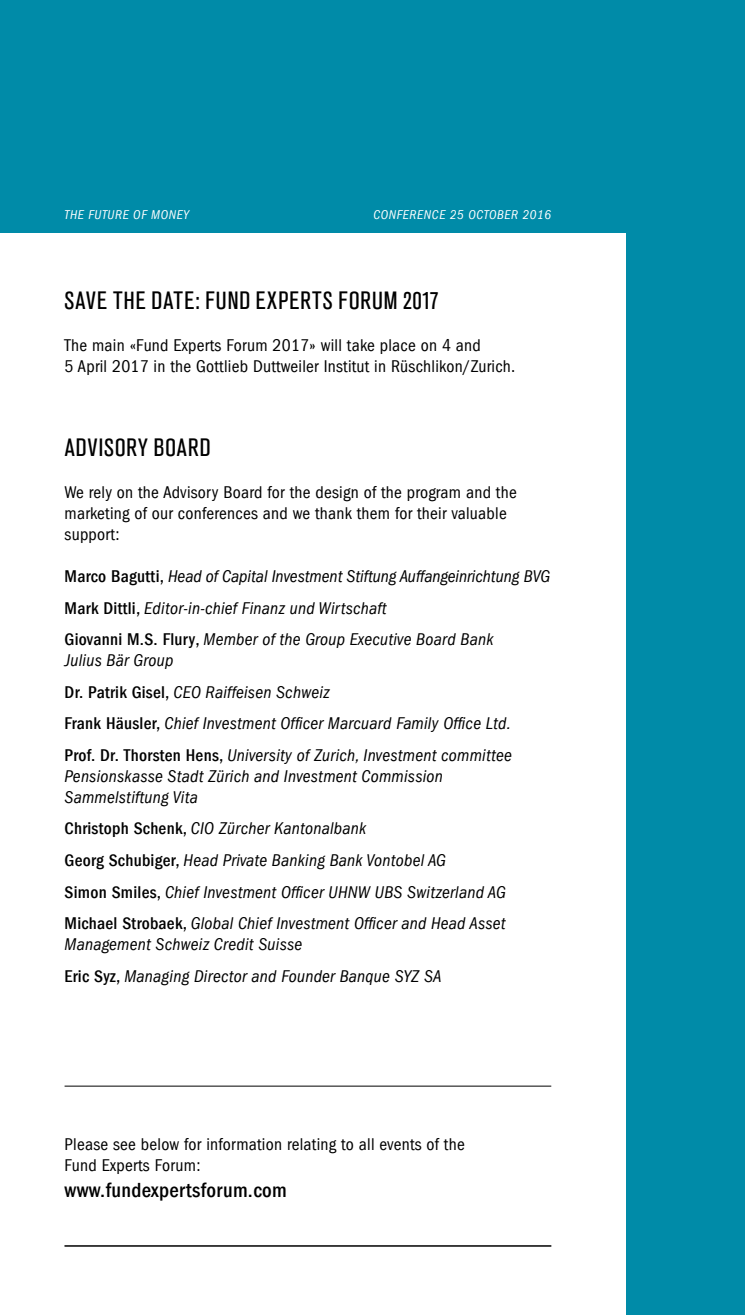
<style>
.page{position:relative;width:745px;height:1315px;background:#fff}
.page>*{position:absolute;margin:0;border:0;box-sizing:border-box;transform-origin:0 0}
.t1{font:24.5px "FAZ Ad Grotesk Cond";letter-spacing:.065em;color:#000}
.t2{font:500 condensed 21px "FAZ Franklin Gothic";letter-spacing:.015em;color:#000}
.t3{font:italic condensed 17.5px/31.5px "FAZ Franklin Gothic";letter-spacing:.015em;color:#000}
.t4{font:condensed 17.5px/21px "FAZ Franklin Gothic";letter-spacing:.015em;color:#000}
.t5{font:italic condensed 13.12px "FAZ Franklin Gothic";letter-spacing:.05em;color:#fff}
.s1{font-weight:500;font-style:normal}
</style>
<div class="page">
<div style="left:0;top:0;width:744px;height:1315px;background:#008ba8"></div>
<div style="left:0;top:233px;width:625px;height:1082px;background:#fff"></div>
<hr style="left:64px;top:1245px;width:487px;height:1px;background:#000">
<hr style="left:64px;top:1085px;width:487px;height:1px;background:#000">
<p class="t5" style="left:64px;top:208px;width:126px">THE FUTURE OF MONEY</p>
<p class="t5" style="left:373px;top:208px;width:179px">CONFERENCE 25 OCTOBER 2016</p>
<h1 class="t1" style="left:65px;top:287px;width:374px">SAVE THE DATE: FUND EXPERTS FORUM 2017</h1>
<p class="t4" style="left:64px;top:335px;width:452px">The main «Fund Experts Forum 2017» will take place on 4 and<br>5 April 2017 in the Gottlieb Duttweiler Institut in Rüschlikon/Zurich.</p>
<h1 class="t1" style="left:65px;top:434px;width:147px">ADVISORY BOARD</h1>
<p class="t4" style="left:64px;top:482px;width:453px">We rely on the Advisory Board for the design of the program and the marketing of our conferences and we thank them for their valuable support:</p>
<p class="t3" style="left:64px;top:561px;width:486px"><span class="s1">Marco Bagutti,</span> Head of Capital Investment Stiftung Auffangeinrichtung BVG<br><span class="s1">Mark Dittli,</span> Editor-in-chief Finanz und Wirtschaft<br><span class="s1">Giovanni M.S. Flury,</span> Member of the Group Executive Board Bank</p>
<p class="t3" style="left:64px;top:645px;width:448px">Julius Bär Group<br><span class="s1">Dr. Patrik Gisel,</span> CEO Raiffeisen Schweiz<br><span class="s1">Frank Häusler,</span> Chief Investment Officer Marcuard Family Office Ltd.<br><span class="s1">Prof. Dr. Thorsten Hens,</span> University of Zurich, Investment committee</p>
<p class="t3" style="left:64px;top:766px;width:379px;line-height:21px">Pensionskasse Stadt Zürich and Investment Commission<br>Sammelstiftung Vita</p>
<p class="t3" style="left:64px;top:813px;width:442px"><span class="s1">Christoph Schenk,</span> CIO Zürcher Kantonalbank<br><span class="s1">Georg Schubiger,</span> Head Private Banking Bank Vontobel AG<br><span class="s1">Simon Smiles,</span> Chief Investment Officer UHNW UBS Switzerland AG <span class="s1">Michael Strobaek,</span> Global Chief Investment Officer and Head Asset</p>
<p class="t3" style="left:64px;top:928px;width:378px">Management Schweiz Credit Suisse<br><span class="s1">Eric Syz,</span> Managing Director and Founder Banque SYZ SA</p>
<p class="t4" style="left:64px;top:1133px;width:401px">Please see below for information relating to all events of the<br>Fund Experts Forum:</p>
<p class="t2" style="left:64px;top:1178px;width:224px">www.fundexpertsforum.com</p>
</div>
